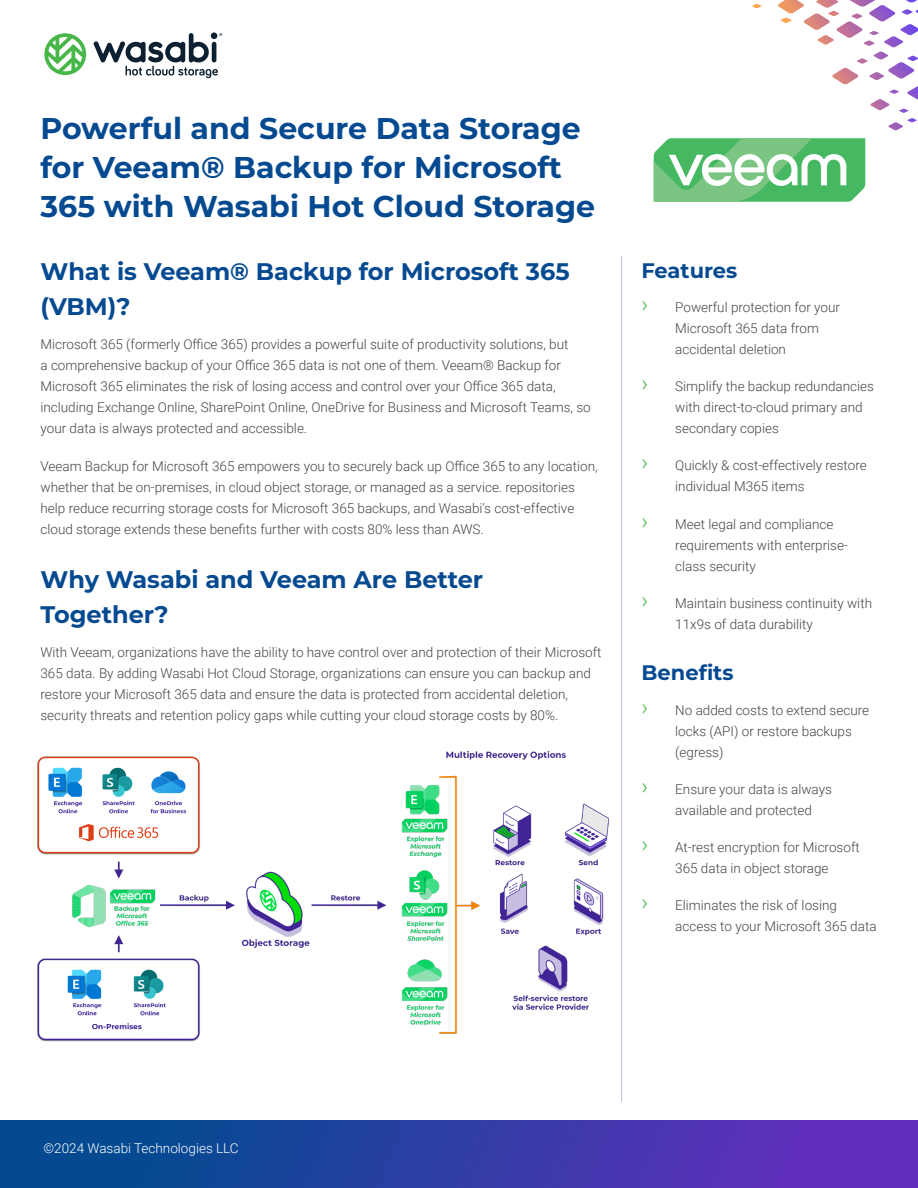
<style>
.page{position:relative;width:918px;height:1188px;background:#fff}
.page>*{position:absolute;margin:0;border:0;box-sizing:border-box;transform-origin:0 0}
.t1{font:700 30px/39px "Montserrat";color:#054a91}
.t2{font:700 24px/34.5px "Montserrat";color:#054a91}
.t3{font:700 21px "Montserrat";color:#054a91}
.t4{font:300 13.5px/21px "Roboto";color:#454546}
.t5{font:300 13.5px "Roboto";color:#fff}
.s1{font-size:22.5px;color:#48b749}
</style>
<div class="page">
<div style="left:0;top:1121px;width:918px;height:67px;background:linear-gradient(to right,#004e8b,#692cc0)"></div>
<svg style="left:44px;top:33px;width:42px;height:42px"></svg>
<svg style="left:93px;top:33px;width:129px;height:45px"></svg>
<svg style="left:752px;top:4px;width:10px;height:4px"></svg>
<svg style="left:778px;top:0;width:140px;height:130px"></svg>
<svg style="left:654px;top:138px;width:211px;height:64px"></svg>
<hr style="left:621px;top:256px;width:1px;height:846px;background:#c6bde0">
<img style="left:37px;top:751px;width:573px;height:291px">
<h1 class="t1" style="left:40px;top:107px;width:556px">Powerful and Secure Data Storage for Veeam® Backup for Microsoft<br>365 with Wasabi Hot Cloud Storage</h1>
<h2 class="t2" style="left:40px;top:253px;width:531px">What is Veeam® Backup for Microsoft 365 (VBM)?</h2>
<p class="t4" style="left:40px;top:334px;width:552px">Microsoft 365 (formerly Office 365) provides a powerful suite of productivity solutions, but<br>a comprehensive backup of your Office 365 data is not one of them. Veeam® Backup for Microsoft 365 eliminates the risk of losing access and control over your Office 365 data, including Exchange Online, SharePoint Online, OneDrive for Business and Microsoft Teams, so your data is always protected and accessible.</p>
<p class="t4" style="left:40px;top:455px;width:559px">Veeam Backup for Microsoft 365 empowers you to securely back up Office 365 to any location, whether that be on-premises, in cloud object storage, or managed as a service. repositories help reduce recurring storage costs for Microsoft 365 backups, and Wasabi’s cost-effective cloud storage extends these benefits further with costs 80% less than AWS.</p>
<h2 class="t2" style="left:40px;top:561px;width:444px">Why Wasabi and Veeam Are Better<br>Together?</h2>
<p class="t4" style="left:40px;top:642px;width:563px">With Veeam, organizations have the ability to have control over and protection of their Microsoft 365 data. By adding Wasabi Hot Cloud Storage, organizations can ensure you can backup and restore your Microsoft 365 data and ensure the data is protected from accidental deletion, security threats and retention policy gaps while cutting your cloud storage costs by 80%.</p>
<h3 class="t3" style="left:642px;top:255px;width:97px">Features</h3>
<p class="t4" style="left:675px;top:296px;width:166px;text-indent:-34px"><span class="s1">›</span> Powerful protection for your<br>Microsoft 365 data from accidental deletion</p>
<p class="t4" style="left:675px;top:375px;width:200px;text-indent:-34px"><span class="s1">›</span> Simplify the backup redundancies with direct-to-cloud primary and secondary copies</p>
<p class="t4" style="left:675px;top:455px;width:193px;text-indent:-34px"><span class="s1">›</span> Quickly &amp; cost-effectively restore individual M365 items</p>
<p class="t4" style="left:675px;top:513px;width:174px;text-indent:-34px"><span class="s1">›</span> Meet legal and compliance requirements with enterprise&shy;class security</p>
<p class="t4" style="left:675px;top:592px;width:198px;text-indent:-34px"><span class="s1">›</span> Maintain business continuity with<br>11x9s of data durability</p>
<h3 class="t3" style="left:642px;top:657px;width:94px">Benefits</h3>
<p class="t4" style="left:675px;top:699px;width:195px;text-indent:-34px"><span class="s1">›</span> No added costs to extend secure locks (API) or restore backups (egress)</p>
<p class="t4" style="left:675px;top:778px;width:158px;text-indent:-34px"><span class="s1">›</span> Ensure your data is always available and protected</p>
<p class="t4" style="left:642px;top:836px;width:220px;text-align:center"><span class="s1">›</span> At-rest encryption for Microsoft<br>365 data in object storage</p>
<p class="t4" style="left:675px;top:894px;width:203px;text-indent:-34px"><span class="s1">›</span> Eliminates the risk of losing access to your Microsoft 365 data</p>
<p class="t5" style="left:44px;top:1139px;width:197px">©2024 Wasabi Technologies LLC</p>
</div>
